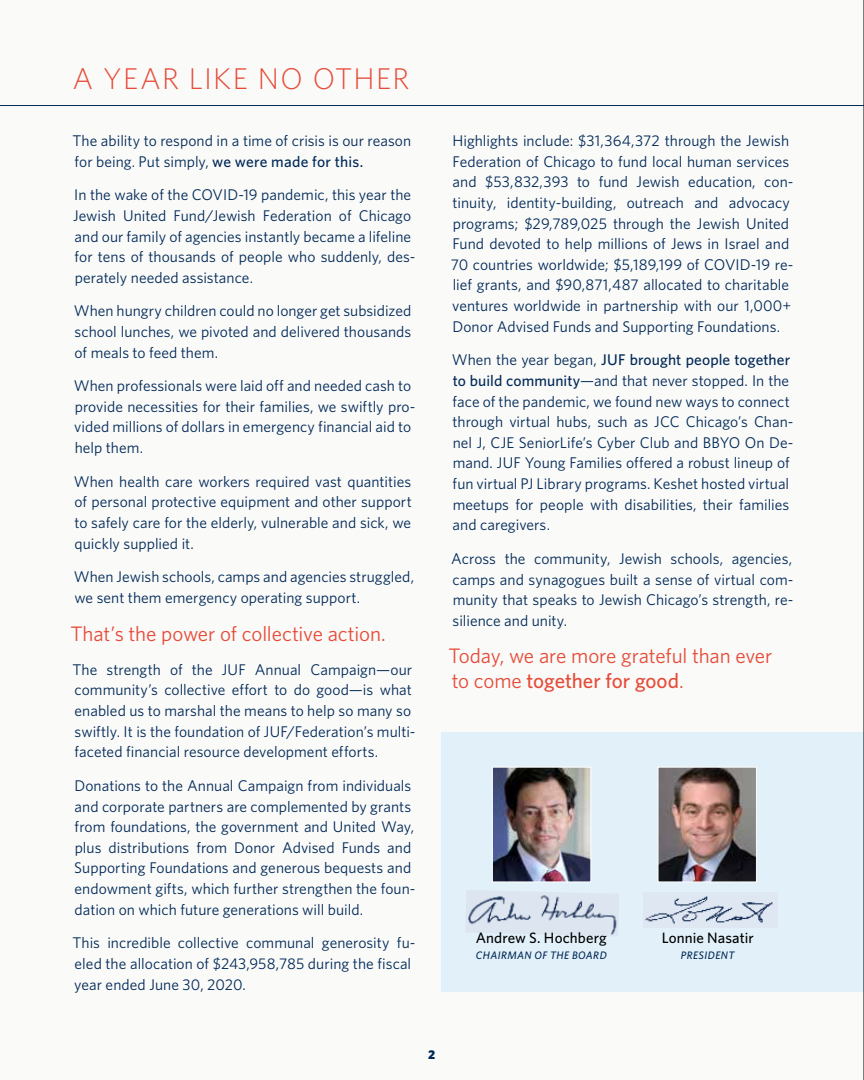
<style>
.page{position:relative;width:864px;height:1080px;background:#fafaf9}
.page>*{position:absolute;margin:0;border:0;box-sizing:border-box;transform-origin:0 0}
.t1{font:300 30px "Whitney";letter-spacing:.04em;color:#e64b38}
.t2{font:21px/24.5px "Whitney";letter-spacing:-.005em;color:#e64b38}
.t3{font:15.45px/20.5px "Whitney";color:#002856}
.t4{font:500 15px "Whitney";letter-spacing:.005em;color:#000}
.t5{font:900 12.75px "Whitney";color:#002856}
.t6{font:italic 500 10.8px "Whitney";letter-spacing:.04em;color:#002856}
.s1{font-weight:500}
</style>
<div class="page">
<hr style="left:0;top:105px;width:864px;height:1px;background:#002856">
<div style="left:442px;top:732px;width:422px;height:259px;background:#e2f1f9"></div>
<img style="left:645px;top:895px;width:128px;height:30px">
<img style="left:660px;top:769px;width:95px;height:111px">
<div style="left:658px;top:767px;width:99px;height:115px;border:1px solid #fff"></div>
<img style="left:494px;top:769px;width:95px;height:111px">
<div style="left:492px;top:767px;width:99px;height:115px;border:1px solid #fff"></div>
<img style="left:466px;top:890px;width:153px;height:46px">
<hr style="left:863px;top:0;width:1px;height:1080px;background:#000">
<h1 class="t1" style="left:72px;top:61px;width:338px">A YEAR LIKE NO OTHER</h1>
<p class="t3" style="left:72px;top:130px;width:340px">The ability to respond in a time of crisis is our reason for being. Put simply, <span class="s1">we were made for this.</span></p>
<p class="t3" style="left:73px;top:184px;width:344px">In the wake of the COVID-19 pandemic, this year the Jewish United Fund/Jewish Federation of Chicago and our family of agencies instantly became a lifeline for tens of thousands of people who suddenly, des&shy;perately needed assistance.</p>
<p class="t3" style="left:74px;top:300px;width:339px;text-align:justify">When hungry children could no longer get subsidized school lunches, we pivoted and delivered thousands of meals to feed them.</p>
<p class="t3" style="left:74px;top:375px;width:343px">When professionals were laid off and needed cash to provide necessities for their families, we swiftly pro&shy;vided millions of dollars in emergency financial aid to help them.</p>
<p class="t3" style="left:74px;top:471px;width:340px;text-align:justify">When health care workers required vast quantities of personal protective equipment and other support to safely care for the elderly, vulnerable and sick, we quickly supplied it.</p>
<p class="t3" style="left:74px;top:566px;width:342px">When Jewish schools, camps and agencies struggled, we sent them emergency operating support.</p>
<h2 class="t2" style="left:70px;top:621px;width:317px">That’s the power of collective action.</h2>
<p class="t3" style="left:72px;top:659px;width:345px">The strength of the JUF Annual Campaign—our community’s collective effort to do good—is what enabled us to marshal the means to help so many so swiftly. It is the foundation of JUF/Federation’s multi&shy;faceted financial resource development efforts.</p>
<p class="t3" style="left:74px;top:775px;width:343px">Donations to the Annual Campaign from individuals and corporate partners are complemented by grants from foundations, the government and United Way, plus distributions from Donor Advised Funds and Supporting Foundations and generous bequests and endowment gifts, which further strengthen the foun&shy;dation on which future generations will build.</p>
<p class="t3" style="left:72px;top:932px;width:345px">This incredible collective communal generosity fu&shy;eled the allocation of $243,958,785 during the fiscal year ended June 30, 2020.</p>
<p class="t3" style="left:451px;top:130px;width:344px">Highlights include: $31,364,372 through the Jewish Federation of Chicago to fund local human services and $53,832,393 to fund Jewish education, con&shy;tinuity, identity-building, outreach and advocacy programs; $29,789,025 through the Jewish United Fund devoted to help millions of Jews in Israel and 70 countries worldwide; $5,189,199 of COVID-19 re&shy;lief grants, and $90,871,487 allocated to charitable ventures worldwide in partnership with our 1,000+ Donor Advised Funds and Supporting Foundations.</p>
<p class="t3" style="left:452px;top:349px;width:343px">When the year began, <span class="s1">JUF brought people together to build community</span>—and that never stopped. In the face of the pandemic, we found new ways to connect through virtual hubs, such as JCC Chicago’s Chan&shy;nel J, CJE SeniorLife’s Cyber Club and BBYO On De&shy;mand. JUF Young Families offered a robust lineup of fun virtual PJ Library programs. Keshet hosted virtual meetups for people with disabilities, their families and caregivers.</p>
<p class="t3" style="left:451px;top:548px;width:344px;text-align:justify">Across the community, Jewish schools, agencies, camps and synagogues built a sense of virtual com&shy;munity that speaks to Jewish Chicago’s strength, re&shy;silience and unity.</p>
<h2 class="t2" style="left:448px;top:643px;width:326px">Today, we are more grateful than ever to come <span class="s1">together for good</span>.</h2>
<p class="t4" style="left:476px;top:928px;width:133px">Andrew S. Hochberg</p>
<p class="t6" style="left:476px;top:949px;width:132px">CHAIRMAN OF THE BOARD</p>
<p class="t4" style="left:662px;top:928px;width:94px">Lonnie Nasatir</p>
<p class="t6" style="left:681px;top:949px;width:55px">PRESIDENT</p>
<p class="t5" style="left:428px;top:1047px;width:9px">2</p>
</div>
